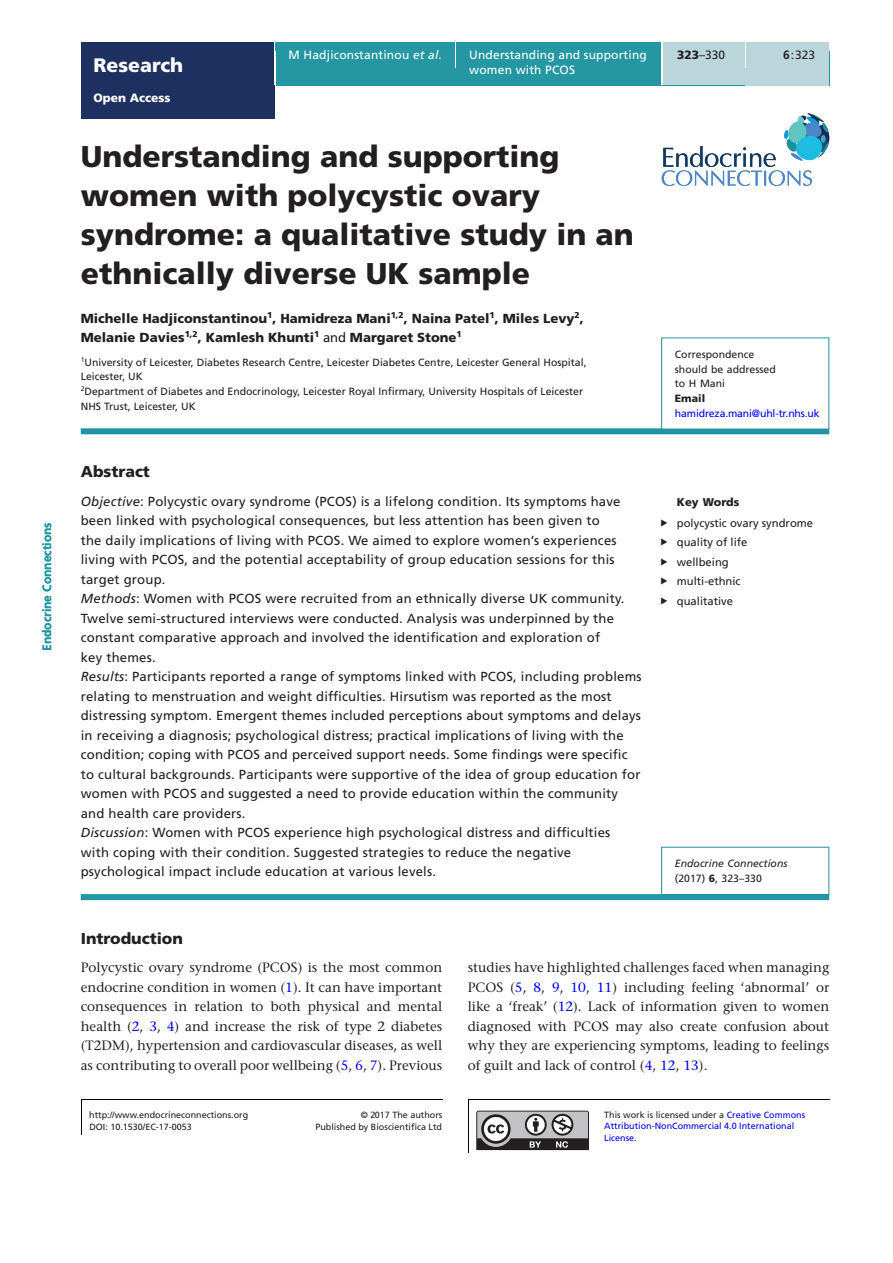
<style>
.page{position:relative;width:893px;height:1263px;background:#fff}
.page>*{position:absolute;margin:0;border:0;box-sizing:border-box;transform-origin:0 0}
.CT{font:900 30px/39px "Frutiger LT Std";color:#231f20}
.AT{font:900 19.5px "Frutiger LT Std";color:#fff}
.H1_Rule{font:900 15.75px "Frutiger LT Std";color:#231f20}
.ABS_H{font:900 15.75px "Frutiger LT Std";color:#231f20}
.TXT{font:500 13.5px/19.5px "Stone Serif Std";color:#231f20;text-align:justify}
.ABS_TXT{font:13.2px/19.5px "Frutiger LT Std";letter-spacing:.015em;color:#231f20}
.AU{font:900 13.2px/19.5px "Frutiger LT Std";color:#231f20}
.Article_Title{font:12px "Frutiger LT Std";letter-spacing:.015em;color:#fff}
.TXT-2{font:12px "Frutiger LT Std";letter-spacing:-.17em;color:#fff}
.Author_Name{font:12px "Frutiger LT Std";letter-spacing:.015em;color:#fff}
.TXT-3{font:12px "Frutiger LT Std";color:#231f20}
.t1{font:700 12px "Frutiger LT Std";color:#2195a3}
.AT-2{font:900 12px "Frutiger LT Std";color:#fff}
.t2{font:11.25px "Frutiger LT Std";color:#231f20}
.Keywords_Head{font:900 11.25px "Frutiger LT Std";color:#231f20}
.Address{font:10.5px/14.7px "Frutiger LT Std";color:#231f20}
.Corres{font:10.5px "Frutiger LT Std";color:#231f20}
.Corres-2{font:10.5px "Frutiger LT Std";letter-spacing:-.015em;color:#00f}
.Corres-3{font:italic 10.5px "Frutiger LT Std";color:#231f20}
.Corres-4{font:900 10.5px "Frutiger LT Std";color:#231f20}
.TXT-4{font:9px/11.9px "Frutiger LT Std";color:#231f20;text-align:right}
.t3{font:9px/11.2px "Frutiger LT Std";color:#00f}
.s1{font-style:italic}
.s2{font-weight:900}
.s3{font-weight:700}
.s4{font-weight:400}
.s5{color:#00f}
.s6{color:#231f20}
</style>
<div class="page">
<svg style="left:476px;top:1111px;width:113px;height:39px;background:#8a898a"></svg>
<hr style="left:81px;top:1099px;width:1px;height:36px;background:#040503">
<hr style="left:468px;top:1099px;width:1px;height:54px;background:#040503">
<hr style="left:81px;top:1099px;width:361px;height:1px;background:#040503">
<hr style="left:468px;top:1099px;width:361px;height:1px;background:#040503">
<div style="left:81px;top:428px;width:748px;height:6px;background:#2195a3"></div>
<div style="left:81px;top:894px;width:748px;height:6px;background:#2195a3"></div>
<div style="left:661px;top:847px;width:168px;height:48px;border:1px solid #2195a3"></div>
<div style="left:81px;top:43px;width:193px;height:76px;background:#1e3060"></div>
<div style="left:276px;top:51px;width:553px;height:34px;background:#2597a2"></div>
<div style="left:276px;top:43px;width:179px;height:8px;background:#2597a2"></div>
<svg style="left:455px;top:51px;width:1px;height:17px"></svg>
<div style="left:456px;top:43px;width:205px;height:42px;background:#2597a2"></div>
<hr style="left:661px;top:43px;width:2px;height:42px;background:#fff">
<div style="left:663px;top:43px;width:82px;height:42px;background:#bbd6da"></div>
<div style="left:745px;top:68px;width:84px;height:17px;background:#bbd6da"></div>
<hr style="left:745px;top:43px;width:2px;height:25px;background:#fff">
<div style="left:747px;top:43px;width:82px;height:25px;background:#bbd6da"></div>
<svg style="left:662px;top:113px;width:167px;height:73px"></svg>
<p class="t1" style="left:40px;top:651px;width:130px;rotate:-90deg">Endocrine Connections</p>
<p class="AT" style="left:94px;top:54px;width:91px">Research</p>
<p class="AT-2" style="left:94px;top:91px;width:79px">Open Access</p>
<p class="Author_Name" style="left:289px;top:48px;width:155px">M Hadjiconstantinou <span class="s1">et al.</span></p>
<p class="Article_Title" style="left:469px;top:48px;width:179px">Understanding and supporting</p>
<p class="TXT-3" style="left:677px;top:48px;width:50px"><span class="s2">323</span>–330</p>
<p class="Article_Title" style="left:469px;top:63px;width:107px">women with PCOS</p>
<p class="TXT-2" style="left:476px;top:48px;width:173px">nderstanding and supporting women with PCOS</p>
<p class="TXT-3" style="left:708px;top:48px;width:18px"><span class="s3">6</span>:5</p>
<p class="TXT-3" style="left:762px;top:48px;width:50px"><span class="s2">323</span>–330</p>
<p class="TXT-3" style="left:783px;top:48px;width:33px"><span class="s3">6</span>:323</p>
<p class="CT" style="left:81px;top:136px;width:555px">Understanding and supporting women with polycystic ovary syndrome: a qualitative study in an ethnically diverse UK sample</p>
<p class="AU" style="left:81px;top:308px;width:505px">Michelle Hadjiconstantinou<sup>1</sup>, Hamidreza Mani<sup>1,2</sup>, Naina Patel<sup>1</sup>, Miles Levy<sup>2</sup>,<br>Melanie Davies<sup>1,2</sup>, Kamlesh Khunti<sup>1</sup> <span class="s4">and</span> Margaret Stone<sup>1</sup></p>
<p class="Address" style="left:81px;top:355px;width:507px"><sup>1</sup>University of Leicester, Diabetes Research Centre, Leicester Diabetes Centre, Leicester General Hospital,<br>Leicester, UK</p>
<p class="Address" style="left:81px;top:384px;width:504px"><sup>2</sup>Department of Diabetes and Endocrinology, Leicester Royal Infirmary, University Hospitals of Leicester<br>NHS Trust, Leicester, UK</p>
<p class="ABS_H" style="left:81px;top:462px;width:71px">Abstract</p>
<p class="ABS_TXT" style="left:81px;top:491px;width:541px"><span class="s1">Objective</span>: Polycystic ovary syndrome (PCOS) is a lifelong condition. Its symptoms have been linked with psychological consequences, but less attention has been given to the daily implications of living with PCOS. We aimed to explore women’s experiences living with PCOS, and the potential acceptability of group education sessions for this target group.</p>
<p class="ABS_TXT" style="left:81px;top:589px;width:545px"><span class="s1">Methods</span>: Women with PCOS were recruited from an ethnically diverse UK community.<br>Twelve semi-structured interviews were conducted. Analysis was underpinned by the constant comparative approach and involved the identification and exploration of key themes.</p>
<p class="ABS_TXT" style="left:81px;top:667px;width:562px"><span class="s1">Results</span>: Participants reported a range of symptoms linked with PCOS, including problems relating to menstruation and weight difficulties. Hirsutism was reported as the most distressing symptom. Emergent themes included perceptions about symptoms and delays in receiving a diagnosis; psychological distress; practical implications of living with the condition; coping with PCOS and perceived support needs. Some findings were specific to cultural backgrounds. Participants were supportive of the idea of group education for women with PCOS and suggested a need to provide education within the community and health care providers.</p>
<p class="ABS_TXT" style="left:81px;top:823px;width:531px"><span class="s1">Discussion</span>: Women with PCOS experience high psychological distress and difficulties with coping with their condition. Suggested strategies to reduce the negative psychological impact include education at various levels.</p>
<p class="Corres" style="left:675px;top:348px;width:81px">Correspondence</p>
<p class="Corres" style="left:675px;top:363px;width:102px">should be addressed</p>
<p class="Corres" style="left:675px;top:378px;width:52px">to H Mani</p>
<p class="Corres-4" style="left:675px;top:392px;width:32px">Email</p>
<p class="Corres-2" style="left:675px;top:407px;width:146px">hamidreza.mani@uhl-tr.nhs.uk</p>
<p class="Keywords_Head" style="left:677px;top:495px;width:64px">Key Words</p>
<p class="t2" style="left:677px;top:516px;width:138px">polycystic ovary syndrome</p>
<p class="t2" style="left:677px;top:536px;width:72px">quality of life</p>
<p class="t2" style="left:677px;top:555px;width:53px">wellbeing</p>
<p class="t2" style="left:677px;top:575px;width:65px">multi-ethnic</p>
<p class="t2" style="left:677px;top:594px;width:58px">qualitative</p>
<p class="Corres-3" style="left:675px;top:858px;width:114px">Endocrine Connections</p>
<p class="Corres" style="left:675px;top:872px;width:88px">(2017) <span class="s2">6</span>, 323–330</p>
<p class="H1_Rule" style="left:81px;top:928px;width:104px">Introduction</p>
<p class="TXT" style="left:81px;top:958px;width:363px">Polycystic ovary syndrome (PCOS) is the most common endocrine condition in women (<span class="s5">1</span>). It can have important consequences in relation to both physical and mental health (<span class="s5">2</span>, <span class="s5">3</span>, <span class="s5">4</span>) and increase the risk of type 2 diabetes (T2DM), hypertension and cardiovascular diseases, as well as contributing to overall poor wellbeing (<span class="s5">5</span>, <span class="s5">6</span>, <span class="s5">7</span>). Previous</p>
<p class="TXT" style="left:468px;top:958px;width:363px">studies have highlighted challenges faced when managing PCOS (<span class="s5">5</span>, <span class="s5">8</span>, <span class="s5">9</span>, <span class="s5">10</span>, <span class="s5">11</span>) including feeling ‘abnormal’ or like a ‘freak’ (<span class="s5">12</span>). Lack of information given to women diagnosed with PCOS may also create confusion about why they are experiencing symptoms, leading to feelings of guilt and lack of control (<span class="s5">4</span>, <span class="s5">12</span>, <span class="s5">13</span>).</p>
<p class="TXT-4" style="left:89px;top:1109px;width:161px">http://www.endocrineconnections.org</p>
<p class="TXT-4" style="left:315px;top:1109px;width:128px">© 2017 The authors<br>Published by Bioscientifica Ltd</p>
<p class="TXT-4" style="left:89px;top:1121px;width:104px">DOI: 10.1530/EC-17-0053</p>
<p class="t3" style="left:604px;top:1109px;width:203px"><span class="s6">This work is licensed under a</span> Creative Commons<br>Attribution-NonCommercial 4.0 International<br>License<span class="s6">.</span></p>
</div>
